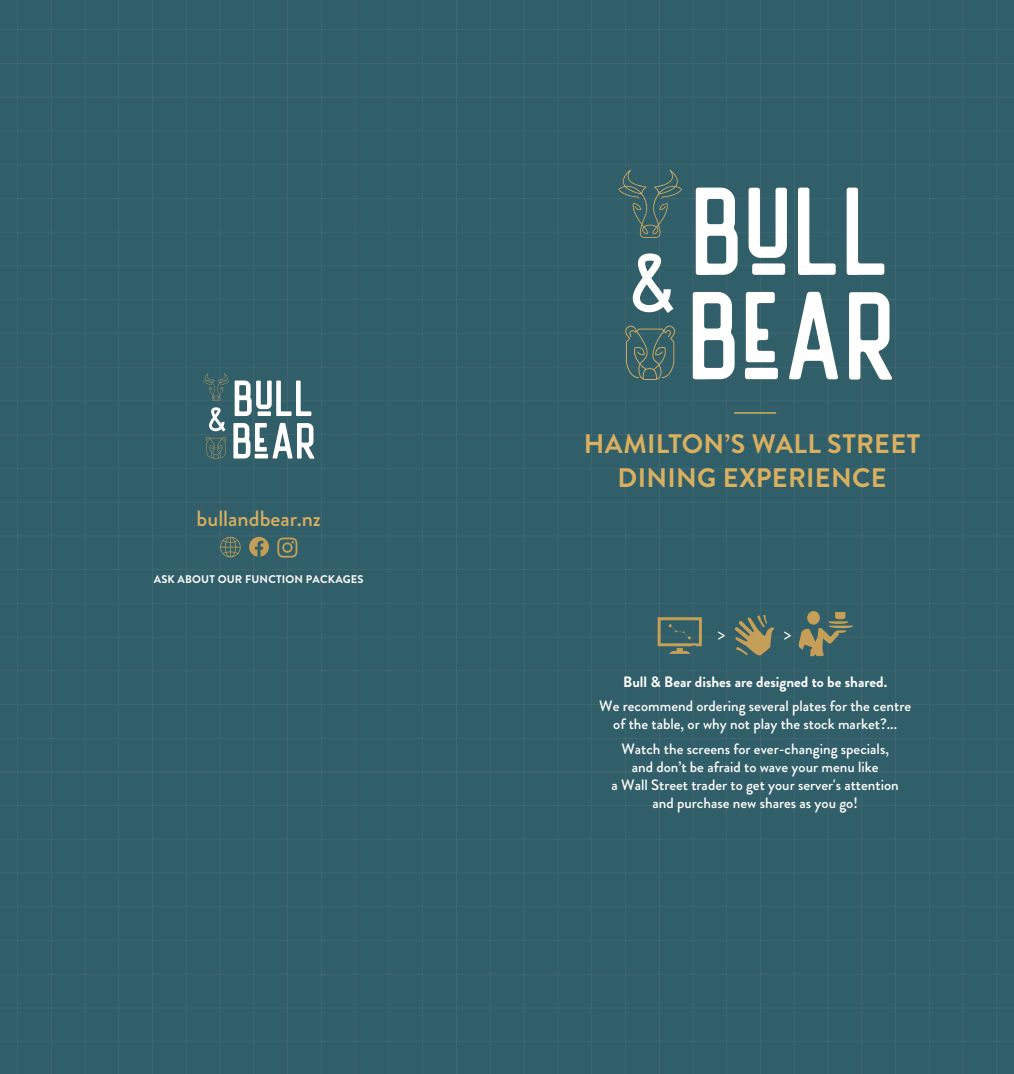
<style>
.page{position:relative;width:1014px;height:1074px;background:#fff}
.page>*{position:absolute;margin:0;border:0;box-sizing:border-box;transform-origin:0 0}
.t1{font:700 26.75px/33.5px "Brandon Grotesque";letter-spacing:.01em;color:#d9af60;text-align:center}
.t2{font:500 22.12px "Brandon Grotesque";color:#d9af60}
.t3{font:500 15px/18px "Brandon Grotesque";color:#fff;text-align:center}
.t4{font:700 15px "Brandon Grotesque";color:#fff}
.t5{font:700 11.12px "Brandon Grotesque";letter-spacing:.015em;color:#fff}
</style>
<div class="page">
<div style="left:0;top:0;width:1013px;height:1074px;background:#315f69"></div>
<svg style="left:695px;top:188px;width:42px;height:87px"></svg>
<svg style="left:748px;top:188px;width:38px;height:87px"></svg>
<svg style="left:798px;top:188px;width:37px;height:87px"></svg>
<svg style="left:846px;top:188px;width:38px;height:87px"></svg>
<svg style="left:692px;top:292px;width:42px;height:87px"></svg>
<svg style="left:745px;top:292px;width:32px;height:87px"></svg>
<svg style="left:789px;top:292px;width:49px;height:87px"></svg>
<svg style="left:849px;top:292px;width:43px;height:88px"></svg>
<svg style="left:632px;top:253px;width:41px;height:60px"></svg>
<svg style="left:618px;top:170px;width:64px;height:68px;background:#406668"></svg>
<svg style="left:625px;top:325px;width:50px;height:55px;background:#4a6a67"></svg>
<svg style="left:235px;top:380px;width:76px;height:36px"></svg>
<svg style="left:233px;top:423px;width:81px;height:36px"></svg>
<svg style="left:203px;top:373px;width:26px;height:28px"></svg>
<svg style="left:206px;top:407px;width:20px;height:52px"></svg>
<hr style="left:734px;top:412px;width:42px;height:2px;background:#d9af60">
<svg style="left:657px;top:617px;width:44px;height:37px;background:#5c7163"></svg>
<svg style="left:734px;top:615px;width:40px;height:41px;background:#757c60"></svg>
<svg style="left:798px;top:612px;width:54px;height:44px;background:#677662"></svg>
<svg style="left:718px;top:631px;width:6px;height:9px"></svg>
<svg style="left:784px;top:631px;width:6px;height:9px"></svg>
<svg style="left:277px;top:537px;width:20px;height:20px"></svg>
<svg style="left:249px;top:537px;width:20px;height:19px"></svg>
<svg style="left:220px;top:536px;width:21px;height:21px"></svg>
<h2 class="t2" style="left:196px;top:503px;width:126px">bullandbear.nz</h2>
<p class="t5" style="left:154px;top:572px;width:211px">ASK ABOUT OUR FUNCTION PACKAGES</p>
<h1 class="t1" style="left:583px;top:427px;width:338px">HAMILTON’S WALL STREET<br>DINING EXPERIENCE</h1>
<p class="t4" style="left:623px;top:671px;width:266px">Bull &amp; Bear dishes are designed to be shared.</p>
<p class="t3" style="left:599px;top:697px;width:313px">We recommend ordering several plates for the centre of the table, or why not play the stock market?...</p>
<p class="t3" style="left:611px;top:739px;width:289px">Watch the screens for ever-changing specials, and don’t be afraid to wave your menu like<br>a Wall Street trader to get your server's attention and purchase new shares as you go!</p>
</div>
